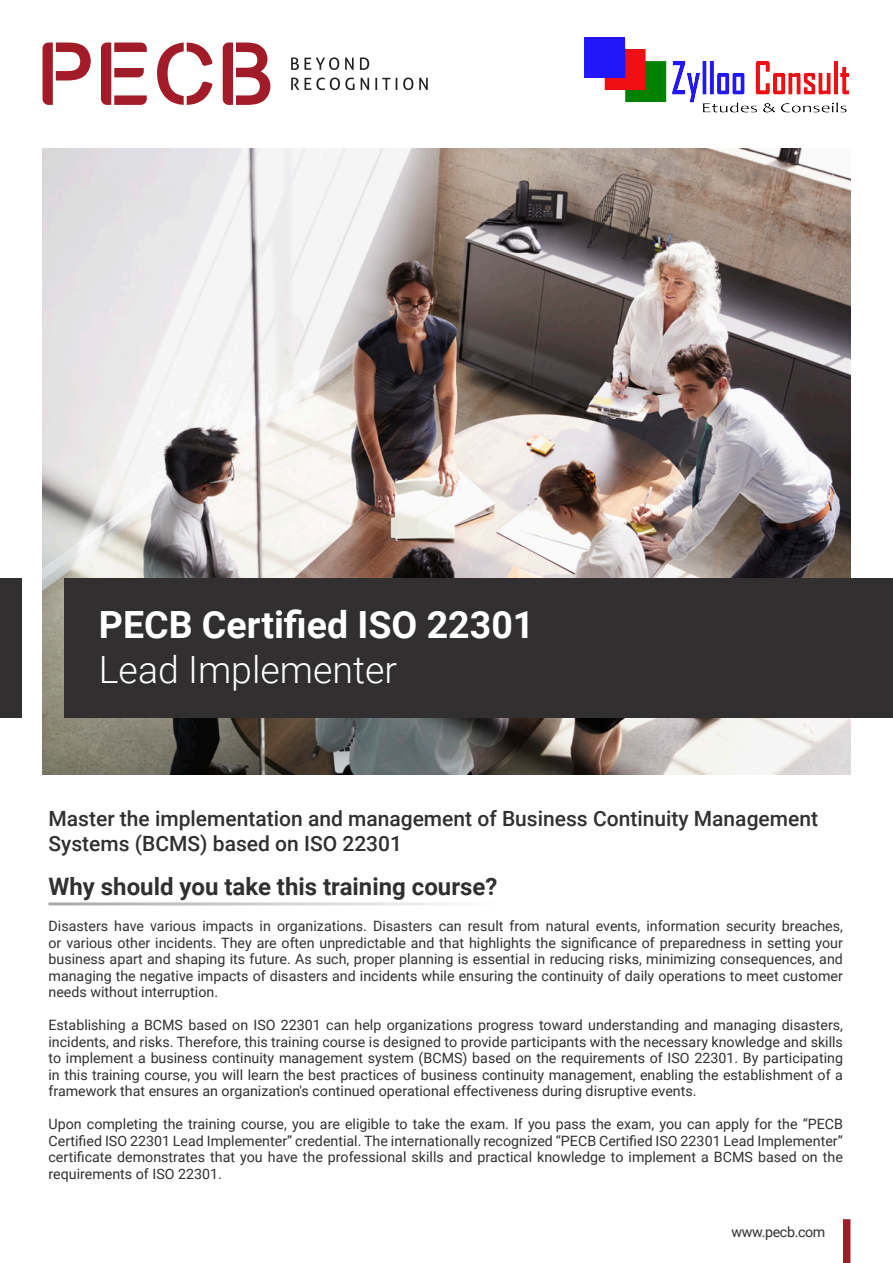
<style>
.page{position:relative;width:893px;height:1263px;background:#fff}
.page>*{position:absolute;margin:0;border:0;box-sizing:border-box;transform-origin:0 0}
.t1{font:700 37.5px "Roboto";color:#fff}
.t2{font:300 37.5px "Roboto";color:#fff}
.t3{font:700 24px "Roboto";color:#312f30}
.t4{font:500 21px "Roboto";color:#312f30}
.Bullet_Points{font:14.25px/16.5px "Roboto";color:#312f30;text-align:justify}
.Bullet_Points-2{font:14.25px "Roboto";letter-spacing:-.025em;color:#312f30}
</style>
<div class="page">
<img style="left:43px;top:149px;width:807px;height:625px">
<div style="left:65px;top:578px;width:828px;height:139px;background:#312f30"></div>
<div style="left:0;top:578px;width:21px;height:139px;background:#312f30"></div>
<div style="left:843px;top:1219px;width:7px;height:44px;background:#a11e29"></div>
<svg style="left:43px;top:43px;width:48px;height:62px"></svg>
<svg style="left:101px;top:43px;width:46px;height:62px"></svg>
<svg style="left:157px;top:43px;width:55px;height:62px"></svg>
<svg style="left:223px;top:43px;width:47px;height:62px"></svg>
<svg style="left:291px;top:57px;width:48px;height:13px"></svg>
<svg style="left:345px;top:58px;width:9px;height:12px"></svg>
<svg style="left:360px;top:57px;width:9px;height:13px"></svg>
<svg style="left:291px;top:78px;width:8px;height:12px"></svg>
<svg style="left:305px;top:78px;width:49px;height:12px"></svg>
<svg style="left:361px;top:78px;width:8px;height:12px"></svg>
<svg style="left:375px;top:78px;width:15px;height:12px"></svg>
<svg style="left:396px;top:78px;width:1px;height:12px"></svg>
<svg style="left:403px;top:78px;width:10px;height:12px"></svg>
<svg style="left:419px;top:78px;width:9px;height:12px"></svg>
<img style="left:585px;top:37px;width:264px;height:75px">
<p class="t1" style="left:99px;top:598px;width:437px">PECB Certified ISO 22301</p>
<p class="t2" style="left:99px;top:643px;width:300px">Lead Implementer</p>
<p class="t4" style="left:49px;top:804px;width:771px">Master the implementation and management of Business Continuity Management</p>
<p class="t4" style="left:49px;top:829px;width:355px">Systems (BCMS) based on ISO 22301</p>
<p class="t3" style="left:49px;top:870px;width:450px">Why should you take this training course?</p>
<p class="Bullet_Points" style="left:49px;top:917px;width:796px">Disasters have various impacts in organizations. Disasters can result from natural events, information security breaches, or various other incidents. They are often unpredictable and that highlights the significance of preparedness in setting your business apart and shaping its future. As such, proper planning is essential in reducing risks, minimizing consequences, and managing the negative impacts of disasters and incidents while ensuring the continuity of daily operations to meet customer needs without interruption.</p>
<p class="Bullet_Points" style="left:49px;top:1016px;width:796px">Establishing a BCMS based on ISO 22301 can help organizations progress toward understanding and managing disasters, incidents, and risks. Therefore, this training course is designed to provide participants with the necessary knowledge and skills to implement a business continuity management system (BCMS) based on the requirements of ISO 22301. By participating in this training course, you will learn the best practices of business continuity management, enabling the establishment of a framework that ensures an organization's continued operational effectiveness during disruptive events.</p>
<p class="Bullet_Points" style="left:49px;top:1115px;width:796px">Upon completing the training course, you are eligible to take the exam. If you pass the exam, you can apply for the “PECB Certified ISO 22301 Lead Implementer” credential. The internationally recognized “PECB Certified ISO 22301 Lead Implementer” certificate demonstrates that you have the professional skills and practical knowledge to implement a BCMS based on the requirements of ISO 22301.</p>
<p class="Bullet_Points-2" style="left:731px;top:1221px;width:95px">www.pecb.com</p>
</div>
